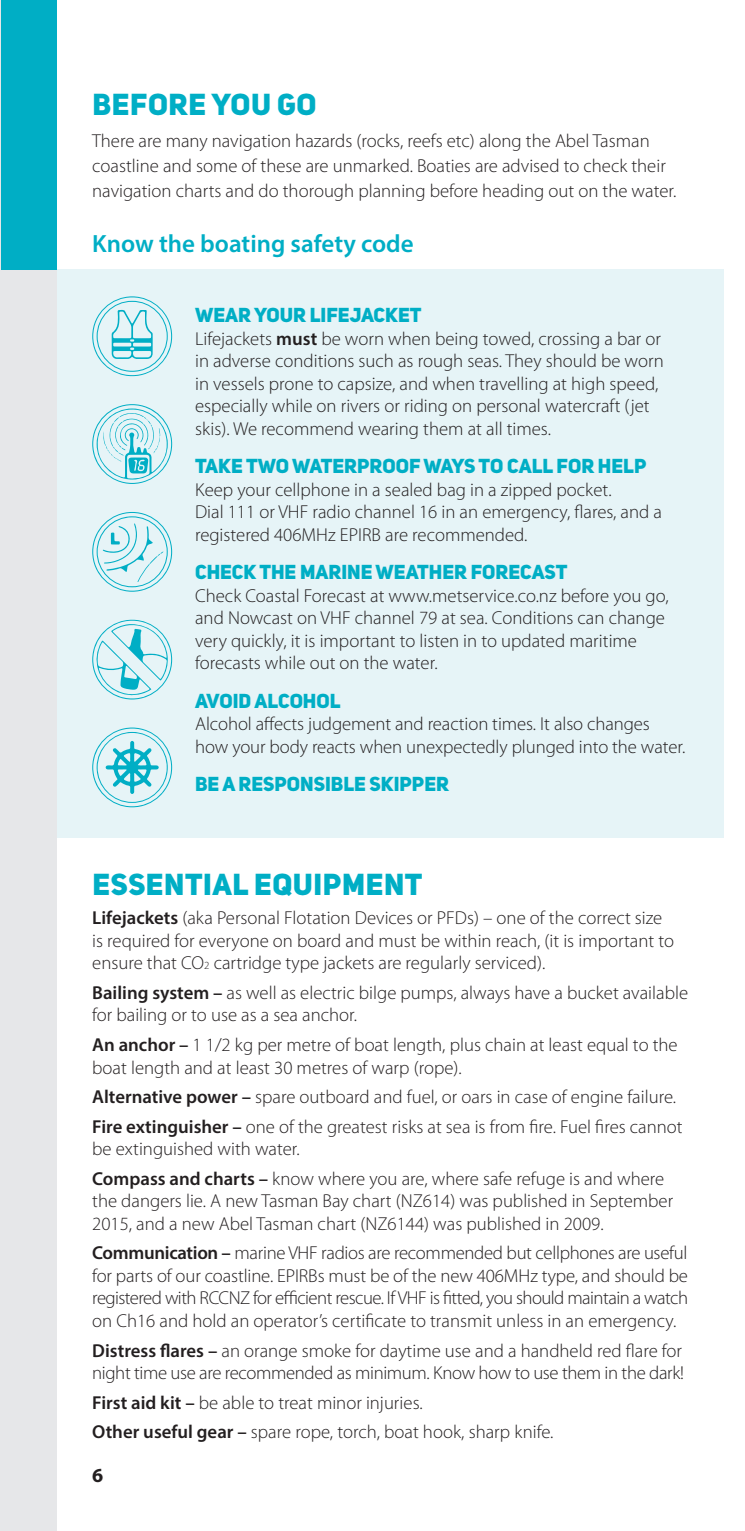
<style>
.page{position:relative;width:745px;height:1531px;background:#fff}
.page>*{position:absolute;margin:0;border:0;box-sizing:border-box;transform-origin:0 0}
.Section_Heading_2017{font:30px "Uni Sans Heavy CAPS";letter-spacing:.02em;color:#00aec5}
.Headline_2{font:600 25px "Myriad Pro";color:#00aec5}
.BODY_2017{font:20px "Uni Sans Heavy CAPS";color:#00aec5}
.Headline_2-2{font:20px "Uni Sans Heavy CAPS";color:#00aec5}
.t1{font:700 20px "Myriad Pro";color:#231f20}
.BODY_2017-2{font:300 18.75px/22.5px "Myriad Pro";color:#231f20}
.BODY_2017-3{font:300 18.75px/22.5px "Myriad Pro";letter-spacing:-.02em;color:#231f20}
.s1{font-weight:600}
.s2{font-size:11px}
</style>
<div class="page">
<div style="left:0;top:269px;width:723px;height:568px;background:#e6f4f7"></div>
<div style="left:0;top:0;width:57px;height:1531px;background:#e6e7e9"></div>
<div style="left:1px;top:0;width:56px;height:269px;background:#00aec5"></div>
<svg style="left:92px;top:296px;width:80px;height:80px"></svg>
<svg style="left:92px;top:404px;width:80px;height:80px"></svg>
<svg style="left:92px;top:512px;width:80px;height:80px"></svg>
<svg style="left:92px;top:619px;width:80px;height:80px"></svg>
<svg style="left:92px;top:727px;width:80px;height:80px"></svg>
<p class="Section_Heading_2017" style="left:92px;top:85px;width:225px">BEFORE YOU GO</p>
<p class="BODY_2017-2" style="left:92px;top:128px;width:585px;line-height:25px">There are many navigation hazards (rocks, reefs etc) along the Abel Tasman coastline and some of these are unmarked. Boaties are advised to check their navigation charts and do thorough planning before heading out on the water.</p>
<p class="Headline_2" style="left:92px;top:228px;width:323px">Know the boating safety code</p>
<p class="Headline_2-2" style="left:195px;top:302px;width:228px">WEAR YOUR LIFEJACKET</p>
<p class="BODY_2017-2" style="left:195px;top:327px;width:470px">Lifejackets <span class="s1">must</span> be worn when being towed, crossing a bar or in adverse conditions such as rough seas. They should be worn in vessels prone to capsize, and when travelling at high speed, especially while on rivers or riding on personal watercraft (jet skis). We recommend wearing them at all times.</p>
<p class="BODY_2017" style="left:195px;top:453px;width:452px">TAKE TWO WATERPROOF WAYS TO CALL FOR HELP</p>
<p class="BODY_2017-2" style="left:195px;top:478px;width:468px">Keep your cellphone in a sealed bag in a zipped pocket.<br>Dial 111 or VHF radio channel 16 in an emergency, flares, and a registered 406MHz EPIRB are recommended.</p>
<p class="BODY_2017" style="left:195px;top:559px;width:373px">CHECK THE MARINE WEATHER FORECAST</p>
<p class="BODY_2017-2" style="left:195px;top:584px;width:474px">Check Coastal Forecast at www.metservice.co.nz before you go, and Nowcast on VHF channel 79 at sea. Conditions can change very quickly, it is important to listen in to updated maritime forecasts while out on the water.</p>
<p class="BODY_2017" style="left:195px;top:687px;width:147px">AVOID ALCOHOL</p>
<p class="BODY_2017-2" style="left:195px;top:713px;width:491px">Alcohol affects judgement and reaction times. It also changes how your body reacts when unexpectedly plunged into the water.</p>
<p class="BODY_2017" style="left:195px;top:771px;width:255px">BE A RESPONSIBLE SKIPPER</p>
<p class="Section_Heading_2017" style="left:92px;top:865px;width:331px">ESSENTIAL EQUIPMENT</p>
<p class="BODY_2017-2" style="left:92px;top:907px;width:583px"><span class="s1">Lifejackets</span> (aka Personal Flotation Devices or PFDs) – one of the correct size is required for everyone on board and must be within reach, (it is important to ensure that CO<span class="s2">2</span> cartridge type jackets are regularly serviced).</p>
<p class="BODY_2017-2" style="left:92px;top:982px;width:597px"><span class="s1">Bailing system –</span> as well as electric bilge pumps, always have a bucket available for bailing or to use as a sea anchor.</p>
<p class="BODY_2017-2" style="left:92px;top:1034px;width:586px"><span class="s1">An anchor –</span> 1 1/2 kg per metre of boat length, plus chain at least equal to the boat length and at least 30 metres of warp (rope).</p>
<p class="BODY_2017-2" style="left:92px;top:1086px;width:585px"><span class="s1">Alternative power –</span> spare outboard and fuel, or oars in case of engine failure.</p>
<p class="BODY_2017-2" style="left:92px;top:1115px;width:591px"><span class="s1">Fire extinguisher –</span> one of the greatest risks at sea is from fire. Fuel fires cannot be extinguished with water.</p>
<p class="BODY_2017-2" style="left:92px;top:1167px;width:582px"><span class="s1">Compass and charts –</span> know where you are, where safe refuge is and where the dangers lie. A new Tasman Bay chart (NZ614) was published in September<br>2015, and a new Abel Tasman chart (NZ6144) was published in 2009.</p>
<p class="BODY_2017-2" style="left:92px;top:1242px;width:597px;text-align:justify"><span class="s1">Communication –</span> marine VHF radios are recommended but cellphones are useful for parts of our coastline. EPIRBs must be of the new 406MHz type, and should be registered with RCCNZ for efficient rescue. If VHF is fitted, you should maintain a watch on Ch16 and hold an operator’s certificate to transmit unless in an emergency.</p>
<p class="BODY_2017-3" style="left:92px;top:1339px;width:592px"><span class="s1">Distress flares –</span> an orange smoke for daytime use and a handheld red flare for night time use are recommended as minimum. Know how to use them in the dark!</p>
<p class="BODY_2017-2" style="left:92px;top:1391px;width:332px"><span class="s1">First aid kit –</span> be able to treat minor injuries.</p>
<p class="BODY_2017-2" style="left:92px;top:1421px;width:462px"><span class="s1">Other useful gear –</span> spare rope, torch, boat hook, sharp knife.</p>
<p class="t1" style="left:92px;top:1462px;width:13px">6</p>
</div>
